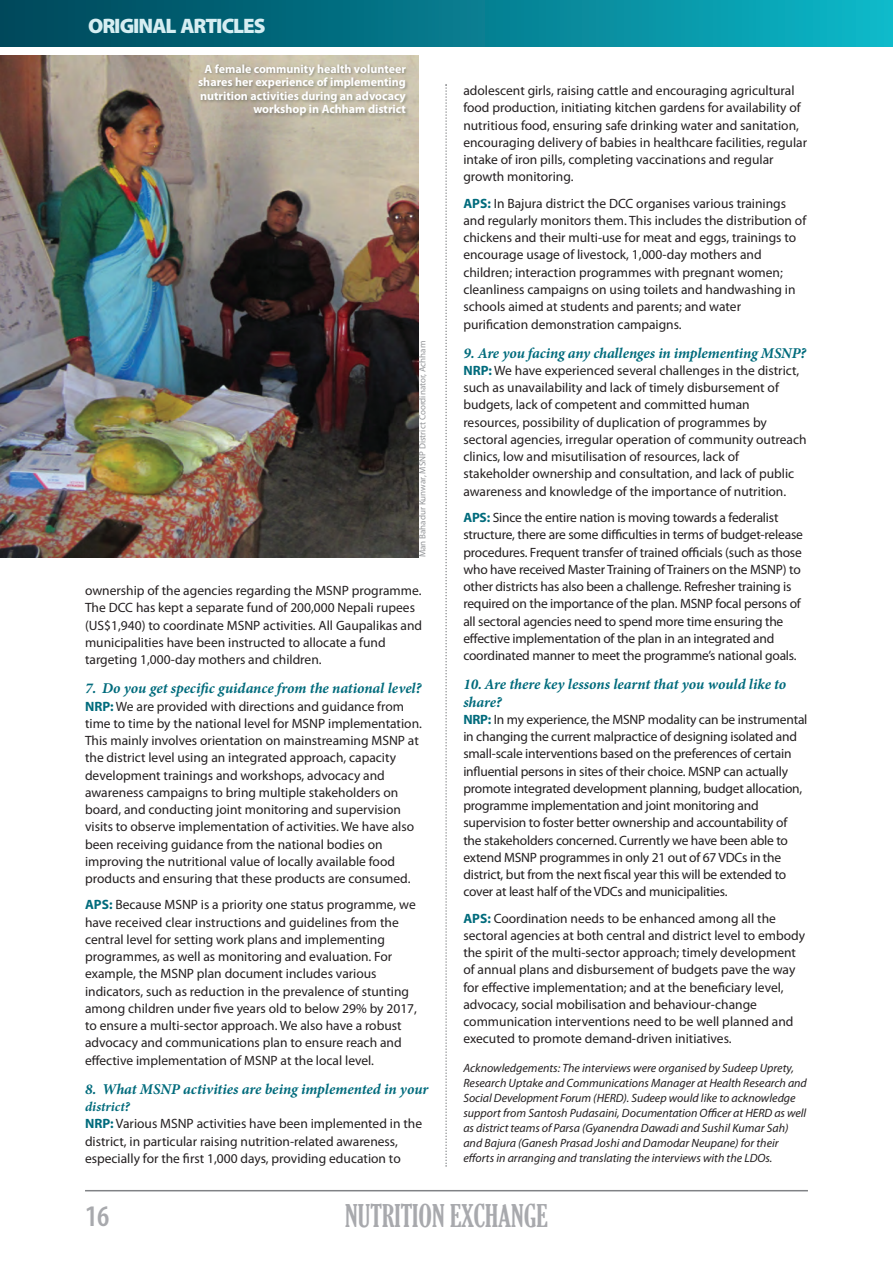
<style>
.page{position:relative;width:893px;height:1263px;background:#fff}
.page>*{position:absolute;margin:0;border:0;box-sizing:border-box;transform-origin:0 0}
.t1{font:extra-condensed 30px "Gloucester";color:#a8a9ad}
.t2{font:600 condensed 30px "Myriad Pro";color:#a8a9ad}
.t3{font:900 21px "Myriad Pro";letter-spacing:-.05em;color:#d6eef2}
.t4{font:italic 700 15px/17.2px "Minion Pro";letter-spacing:-.005em;color:#006b7c}
.t5{font:13.5px/17.2px "Myriad Pro";color:#231f20}
.t6{font:italic 700 13.5px "Minion Pro";letter-spacing:.005em;color:#006b7c}
.t7{font:italic 12px/15px "Myriad Pro";color:#231f20}
.t8{font:700 12px/13.5px "Myriad Pro";color:#fff;text-align:right}
.t9{font:9px "Myriad Pro";color:#939598}
.s1{font-weight:700;color:#006b7c}
</style>
<div class="page">
<img style="left:0;top:55px;width:419px;height:502px">
<hr style="left:85px;top:1190px;width:723px;height:1px;background:#808285">
<svg style="left:445px;top:84px;width:2px;height:1083px"></svg>
<div style="left:0;top:0;width:893px;height:47px;background:linear-gradient(to right,#004457,#0db6c6)"></div>
<img style="left:172px;top:56px;width:247px;height:103px">
<h2 class="t3" style="left:88px;top:18px;width:179px">ORIGINAL ARTICLES</h2>
<p class="t8" style="left:198px;top:63px;width:209px">A female community health volunteer shares her experience of implementing nutrition activities during an advocacy workshop in Achham district</p>
<p class="t9" style="left:419px;top:557px;width:218px;rotate:-90deg">Man Bahadur Kunwar, MSNP District Coordinator, Achham</p>
<p class="t5" style="left:85px;top:583px;width:339px">ownership of the agencies regarding the MSNP programme.<br>The DCC has kept a separate fund of 200,000 Nepali rupees (US$1,940) to coordinate MSNP activities. All Gaupalikas and municipalities have been instructed to allocate a fund targeting 1,000-day mothers and children.</p>
<p class="t4" style="left:85px;top:681px;width:338px">7. Do you get specific guidance from the national level?</p>
<p class="t5" style="left:85px;top:698px;width:338px"><span class="s1">NRP:</span> We are provided with directions and guidance from time to time by the national level for MSNP implementation.<br>This mainly involves orientation on mainstreaming MSNP at the district level using an integrated approach, capacity development trainings and workshops, advocacy and awareness campaigns to bring multiple stakeholders on board, and conducting joint monitoring and supervision visits to observe implementation of activities. We have also been receiving guidance from the national bodies on improving the nutritional value of locally available food products and ensuring that these products are consumed.</p>
<p class="t5" style="left:85px;top:897px;width:333px"><span class="s1">APS:</span> Because MSNP is a priority one status programme, we have received clear instructions and guidelines from the central level for setting work plans and implementing programmes, as well as monitoring and evaluation. For example, the MSNP plan document includes various indicators, such as reduction in the prevalence of stunting among children under five years old to below 29% by 2017, to ensure a multi-sector approach. We also have a robust advocacy and communications plan to ensure reach and effective implementation of MSNP at the local level.</p>
<p class="t4" style="left:85px;top:1082px;width:345px">8. What MSNP activities are being implemented in your</p>
<p class="t6" style="left:85px;top:1102px;width:46px">district?</p>
<p class="t5" style="left:85px;top:1116px;width:339px"><span class="s1">NRP:</span> Various MSNP activities have been implemented in the district, in particular raising nutrition-related awareness, especially for the first 1,000 days, providing education to</p>
<p class="t5" style="left:463px;top:83px;width:345px">adolescent girls, raising cattle and encouraging agricultural food production, initiating kitchen gardens for availability of nutritious food, ensuring safe drinking water and sanitation, encouraging delivery of babies in healthcare facilities, regular intake of iron pills, completing vaccinations and regular growth monitoring.</p>
<p class="t5" style="left:463px;top:196px;width:344px"><span class="s1">APS:</span> In Bajura district the DCC organises various trainings and regularly monitors them. This includes the distribution of chickens and their multi-use for meat and eggs, trainings to encourage usage of livestock, 1,000-day mothers and children; interaction programmes with pregnant women; cleanliness campaigns on using toilets and handwashing in schools aimed at students and parents; and water purification demonstration campaigns.</p>
<p class="t4" style="left:463px;top:346px;width:344px">9. Are you facing any challenges in implementing MSNP?</p>
<p class="t5" style="left:463px;top:363px;width:345px"><span class="s1">NRP:</span> We have experienced several challenges in the district, such as unavailability and lack of timely disbursement of budgets, lack of competent and committed human resources, possibility of duplication of programmes by sectoral agencies, irregular operation of community outreach clinics, low and misutilisation of resources, lack of stakeholder ownership and consultation, and lack of public awareness and knowledge of the importance of nutrition.</p>
<p class="t5" style="left:463px;top:510px;width:341px"><span class="s1">APS:</span> Since the entire nation is moving towards a federalist structure, there are some difficulties in terms of budget-release procedures. Frequent transfer of trained officials (such as those who have received Master Training of Trainers on the MSNP) to other districts has also been a challenge. Refresher training is required on the importance of the plan. MSNP focal persons of all sectoral agencies need to spend more time ensuring the effective implementation of the plan in an integrated and coordinated manner to meet the programme’s national goals.</p>
<p class="t4" style="left:463px;top:677px;width:324px">10. Are there key lessons learnt that you would like to share?</p>
<p class="t5" style="left:463px;top:712px;width:346px"><span class="s1">NRP:</span> In my experience, the MSNP modality can be instrumental in changing the current malpractice of designing isolated and small-scale interventions based on the preferences of certain influential persons in sites of their choice. MSNP can actually promote integrated development planning, budget allocation, programme implementation and joint monitoring and supervision to foster better ownership and accountability of the stakeholders concerned. Currently we have been able to extend MSNP programmes in only 21 out of 67 VDCs in the district, but from the next fiscal year this will be extended to cover at least half of the VDCs and municipalities.</p>
<p class="t5" style="left:463px;top:910px;width:343px"><span class="s1">APS:</span> Coordination needs to be enhanced among all the sectoral agencies at both central and district level to embody the spirit of the multi-sector approach; timely development of annual plans and disbursement of budgets pave the way for effective implementation; and at the beneficiary level, advocacy, social mobilisation and behaviour-change communication interventions need to be well planned and executed to promote demand-driven initiatives.</p>
<p class="t7" style="left:463px;top:1061px;width:345px">Acknowledgements: The interviews were organised by Sudeep Uprety, Research Uptake and Communications Manager at Health Research and Social Development Forum (HERD). Sudeep would like to acknowledge support from Santosh Pudasaini, Documentation Officer at HERD as well as district teams of Parsa (Gyanendra Dawadi and Sushil Kumar Sah) and Bajura (Ganesh Prasad Joshi and Damodar Neupane) for their efforts in arranging and translating the interviews with the LDOs.</p>
<h1 class="t2" style="left:85px;top:1205px;width:26px">16</h1>
<h1 class="t1" style="left:345px;top:1198px;width:204px">NUTRITION EXCHANGE</h1>
</div>
